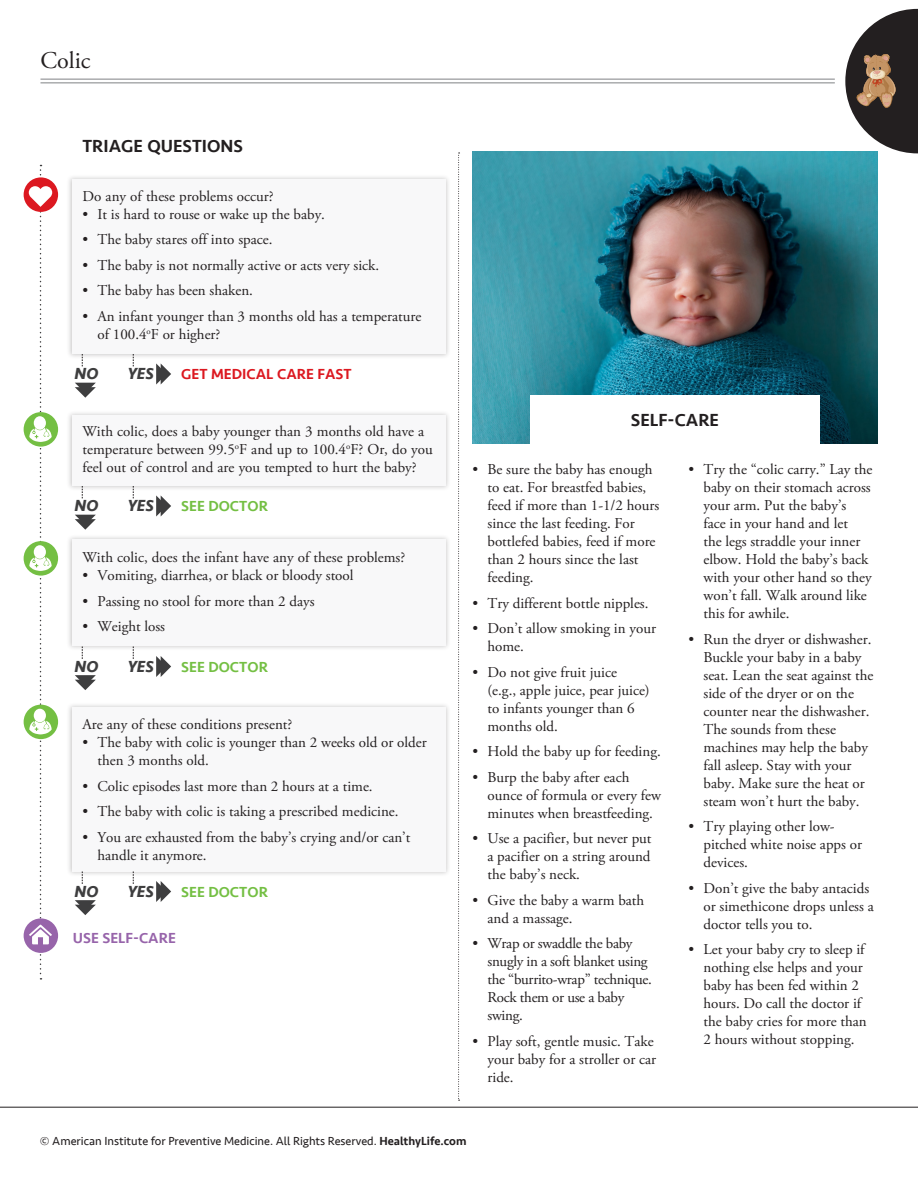
<style>
.page{position:relative;width:918px;height:1188px;background:#fff}
.page>*{position:absolute;margin:0;border:0;box-sizing:border-box;transform-origin:0 0}
.Body_IntroParagraph{font:24px "Adobe Garamond Pro";color:#231f20}
.Body_SubHead{font:500 18px "Seravek";color:#231f20}
.FlowChart_NoYes{font:italic 700 16.5px "Seravek";color:#3e3e3f}
.Body_Text{font:italic 700 16.5px "Seravek";color:#3e3e3f}
.Body_Bullet{font:15px/18px "Adobe Garamond Pro";color:#231f20}
.Body_Text-2{font:15px/18px "Adobe Garamond Pro";color:#231f20}
.Body_Bullet-2{font:15px/18px "Adobe Garamond Pro";letter-spacing:-.02em;color:#231f20}
.FlowChart_SeeDoctor{font:500 15px "Seravek";color:#74bf43}
.FlowChart_GetMedical{font:500 15px "Seravek";color:#dc1820}
.FlowChart_UseSelfCar{font:500 15px "Seravek";color:#9764aa}
.t1{font:12px "Seravek";color:#231f20}
.s1{font-weight:500}
</style>
<div class="page">
<div style="left:66px;top:702px;width:385px;height:175px;background:#efefef"></div>
<div style="left:72px;top:707px;width:374px;height:165px;background:#f8f8f9"></div>
<div style="left:66px;top:535px;width:385px;height:116px;background:#efefef"></div>
<div style="left:72px;top:540px;width:374px;height:106px;background:#f8f8f9"></div>
<div style="left:66px;top:410px;width:385px;height:81px;background:#231f20;opacity:.25"></div>
<div style="left:72px;top:415px;width:374px;height:71px;background:#f8f8f9"></div>
<img style="left:472px;top:152px;width:406px;height:292px">
<div style="left:530px;top:395px;width:290px;height:62px;background:#fff"></div>
<div style="left:66px;top:175px;width:385px;height:184px;background:#231f20;opacity:.25"></div>
<div style="left:72px;top:180px;width:374px;height:174px;background:#f8f8f9"></div>
<svg style="left:458px;top:153px;width:2px;height:948px"></svg>
<svg style="left:75px;top:383px;width:21px;height:15px"></svg>
<svg style="left:156px;top:363px;width:15px;height:22px"></svg>
<svg style="left:75px;top:515px;width:21px;height:15px"></svg>
<svg style="left:156px;top:495px;width:15px;height:22px"></svg>
<svg style="left:75px;top:675px;width:21px;height:15px"></svg>
<svg style="left:156px;top:656px;width:15px;height:21px"></svg>
<svg style="left:82px;top:646px;width:1px;height:13px"></svg>
<svg style="left:133px;top:646px;width:1px;height:13px"></svg>
<svg style="left:75px;top:900px;width:21px;height:15px"></svg>
<svg style="left:156px;top:881px;width:15px;height:21px"></svg>
<div style="left:24px;top:412px;width:34px;height:35px;background:#74bf43;border-radius:50%"></div>
<div style="left:24px;top:177px;width:34px;height:35px;background:#dc1820;border-radius:50%"></div>
<div style="left:24px;top:918px;width:34px;height:35px;background:#9764aa;border-radius:50%"></div>
<div style="left:24px;top:541px;width:34px;height:35px;background:#74bf43;border-radius:50%"></div>
<div style="left:24px;top:705px;width:34px;height:34px;background:#74bf43;border-radius:50%"></div>
<svg style="left:29px;top:165px;width:23px;height:815px"></svg>
<hr style="left:0;top:1107px;width:918px;height:1px;background:#231f20">
<hr style="left:40px;top:79px;width:795px;height:1px;background:#808285">
<hr style="left:40px;top:82px;width:795px;height:1px;background:#808285">
<svg style="left:845px;top:9px;width:73px;height:144px"></svg>
<p class="Body_IntroParagraph" style="left:40px;top:46px;width:52px">Colic</p>
<p class="Body_SubHead" style="left:82px;top:134px;width:162px">TRIAGE QUESTIONS</p>
<p class="Body_Text-2" style="left:82px;top:187px;width:193px">Do any of these problems occur?</p>
<p class="Body_Bullet" style="left:82px;top:205px;width:244px">• It is hard to rouse or wake up the baby.</p>
<p class="Body_Bullet" style="left:82px;top:231px;width:192px">• The baby stares off into space.</p>
<p class="Body_Bullet" style="left:82px;top:256px;width:298px">• The baby is not normally active or acts very sick.</p>
<p class="Body_Bullet" style="left:82px;top:282px;width:172px">• The baby has been shaken.</p>
<p class="Body_Bullet" style="left:98px;top:308px;width:325px;text-indent:-15px">• An infant younger than 3 months old has a temperature of 100.4<sup>o</sup>F or higher?</p>
<p class="FlowChart_NoYes" style="left:74px;top:360px;width:25px">NO</p>
<p class="FlowChart_NoYes" style="left:128px;top:360px;width:27px">YES</p>
<p class="FlowChart_GetMedical" style="left:181px;top:364px;width:172px">GET MEDICAL CARE FAST</p>
<p class="Body_Text-2" style="left:82px;top:423px;width:352px">With colic, does a baby younger than 3 months old have a temperature between 99.5<sup>o</sup>F and up to 100.4<sup>o</sup>F? Or, do you feel out of control and are you tempted to hurt the baby?</p>
<p class="Body_Text" style="left:74px;top:492px;width:25px">NO</p>
<p class="Body_Text" style="left:128px;top:492px;width:27px">YES</p>
<p class="FlowChart_SeeDoctor" style="left:181px;top:496px;width:88px">SEE DOCTOR</p>
<p class="Body_Text-2" style="left:82px;top:549px;width:324px">With colic, does the infant have any of these problems?</p>
<p class="Body_Bullet" style="left:82px;top:567px;width:273px">• Vomiting, diarrhea, or black or bloody stool</p>
<p class="Body_Bullet" style="left:82px;top:593px;width:234px">• Passing no stool for more than 2 days</p>
<p class="Body_Bullet" style="left:82px;top:618px;width:84px">• Weight loss</p>
<p class="FlowChart_NoYes" style="left:74px;top:652px;width:25px">NO</p>
<p class="FlowChart_NoYes" style="left:128px;top:652px;width:27px">YES</p>
<p class="FlowChart_SeeDoctor" style="left:181px;top:658px;width:88px">SEE DOCTOR</p>
<p class="Body_Text-2" style="left:82px;top:716px;width:211px">Are any of these conditions present?</p>
<p class="Body_Bullet" style="left:98px;top:734px;width:331px;text-indent:-15px">• The baby with colic is younger than 2 weeks old or older then 3 months old.</p>
<p class="Body_Bullet" style="left:82px;top:777px;width:292px">• Colic episodes last more than 2 hours at a time.</p>
<p class="Body_Bullet" style="left:82px;top:803px;width:318px">• The baby with colic is taking a prescribed medicine.</p>
<p class="Body_Bullet" style="left:98px;top:828px;width:314px;text-indent:-15px">• You are exhausted from the baby’s crying and/or can’t handle it anymore.</p>
<p class="FlowChart_NoYes" style="left:74px;top:877px;width:25px">NO</p>
<p class="FlowChart_NoYes" style="left:128px;top:877px;width:27px">YES</p>
<p class="FlowChart_SeeDoctor" style="left:181px;top:883px;width:88px">SEE DOCTOR</p>
<p class="FlowChart_UseSelfCar" style="left:73px;top:928px;width:105px">USE SELF-CARE</p>
<p class="Body_SubHead" style="left:631px;top:409px;width:90px">SELF-CARE</p>
<p class="Body_Bullet" style="left:488px;top:461px;width:173px;text-indent:-15px">• Be sure the baby has enough to eat. For breastfed babies, feed if more than 1-1/2 hours since the last feeding. For bottlefed babies, feed if more than 2 hours since the last feeding.</p>
<p class="Body_Bullet" style="left:472px;top:594px;width:178px">• Try different bottle nipples.</p>
<p class="Body_Bullet" style="left:488px;top:620px;width:170px;text-indent:-15px">• Don’t allow smoking in your home.</p>
<p class="Body_Bullet" style="left:488px;top:663px;width:164px;text-indent:-15px">• Do not give fruit juice<br>(e.g., apple juice, pear juice) to infants younger than 6 months old.</p>
<p class="Body_Bullet" style="left:472px;top:743px;width:190px">• Hold the baby up for feeding.</p>
<p class="Body_Bullet" style="left:488px;top:769px;width:175px;text-indent:-15px">• Burp the baby after each ounce of formula or every few minutes when breastfeeding.</p>
<p class="Body_Bullet" style="left:488px;top:830px;width:166px;text-align:justify;text-indent:-15px">• Use a pacifier, but never put a pacifier on a string around the baby’s neck.</p>
<p class="Body_Bullet" style="left:488px;top:892px;width:158px;text-indent:-15px">• Give the baby a warm bath and a massage.</p>
<p class="Body_Bullet-2" style="left:488px;top:935px;width:166px;text-indent:-15px">• Wrap or swaddle the baby snugly in a soft blanket using the “burrito-wrap” technique.<br>Rock them or use a baby swing.</p>
<p class="Body_Bullet" style="left:488px;top:1033px;width:170px;text-indent:-15px">• Play soft, gentle music. Take your baby for a stroller or car ride.</p>
<p class="Body_Bullet" style="left:704px;top:461px;width:170px;text-indent:-15px">• Try the “colic carry.” Lay the baby on their stomach across your arm. Put the baby’s face in your hand and let<br>the legs straddle your inner elbow. Hold the baby’s back with your other hand so they won’t fall. Walk around like this for awhile.</p>
<p class="Body_Bullet" style="left:704px;top:630px;width:172px;text-indent:-15px">• Run the dryer or dishwasher.<br>Buckle your baby in a baby seat. Lean the seat against the side of the dryer or on the counter near the dishwasher.<br>The sounds from these machines may help the baby fall asleep. Stay with your baby. Make sure the heat or steam won’t hurt the baby.</p>
<p class="Body_Bullet" style="left:704px;top:818px;width:160px;text-indent:-15px">• Try playing other low&shy;pitched white noise apps or devices.</p>
<p class="Body_Bullet" style="left:704px;top:879px;width:172px;text-indent:-15px">• Don’t give the baby antacids or simethicone drops unless a doctor tells you to.</p>
<p class="Body_Bullet" style="left:704px;top:941px;width:165px;text-indent:-15px">• Let your baby cry to sleep if nothing else helps and your baby has been fed within 2 hours. Do call the doctor if the baby cries for more than<br>2 hours without stopping.</p>
<p class="t1" style="left:40px;top:1132px;width:428px">© American Institute for Preventive Medicine. All Rights Reserved. <span class="s1">HealthyLife.com</span></p>
</div>
